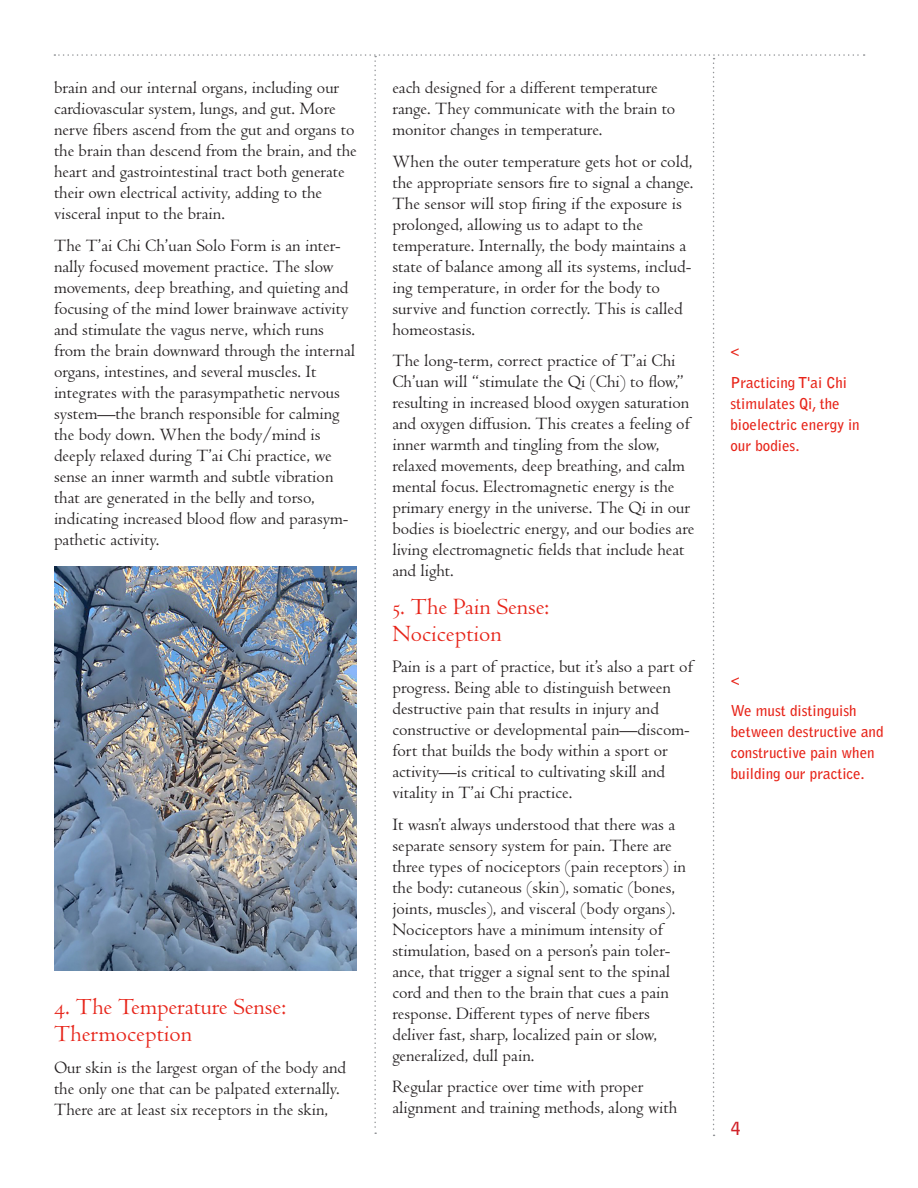
<style>
.page{position:relative;width:918px;height:1188px;background:#fff}
.page>*{position:absolute;margin:0;border:0;box-sizing:border-box;transform-origin:0 0}
.Subhead{font:24px/27px "Centaur MT Pro";color:#e72419}
.t1{font:18px/21px "Centaur MT Pro";color:#231f20}
.t2{font:700 18px "Bell Gothic Std";color:#d1232a}
.t3{font:700 15px/21px "Bell Gothic Std";color:#e72419}
</style>
<div class="page">
<img style="left:54px;top:567px;width:303px;height:404px">
<p class="t1" style="left:54px;top:77px;width:304px">brain and our internal organs, including our cardiovascular system, lungs, and gut. More nerve fibers ascend from the gut and organs to the brain than descend from the brain, and the heart and gastrointestinal tract both generate their own electrical activity, adding to the visceral input to the brain.</p>
<p class="t1" style="left:54px;top:235px;width:303px">The T’ai Chi Ch’uan Solo Form is an inter&shy;nally focused movement practice. The slow movements, deep breathing, and quieting and focusing of the mind lower brainwave activity and stimulate the vagus nerve, which runs from the brain downward through the internal organs, intestines, and several muscles. It integrates with the parasympathetic nervous system—the branch responsible for calming the body down. When the body/mind is deeply relaxed during T’ai Chi practice, we sense an inner warmth and subtle vibration that are generated in the belly and torso, indicating increased blood flow and parasym&shy;pathetic activity.</p>
<p class="Subhead" style="left:54px;top:994px;width:234px">4. The Temperature Sense:<br>Thermoception</p>
<p class="t1" style="left:54px;top:1057px;width:294px">Our skin is the largest organ of the body and the only one that can be palpated externally.<br>There are at least six receptors in the skin,</p>
<p class="t1" style="left:392px;top:77px;width:285px">each designed for a different temperature range. They communicate with the brain to monitor changes in temperature.</p>
<p class="t1" style="left:392px;top:151px;width:303px">When the outer temperature gets hot or cold, the appropriate sensors fire to signal a change.<br>The sensor will stop firing if the exposure is prolonged, allowing us to adapt to the temperature. Internally, the body maintains a state of balance among all its systems, includ&shy;ing temperature, in order for the body to survive and function correctly. This is called homeostasis.</p>
<p class="t1" style="left:392px;top:350px;width:303px">The long-term, correct practice of T’ai Chi Ch’uan will “stimulate the Qi (Chi) to flow,” resulting in increased blood oxygen saturation and oxygen diffusion. This creates a feeling of inner warmth and tingling from the slow, relaxed movements, deep breathing, and calm mental focus. Electromagnetic energy is the primary energy in the universe. The Qi in our bodies is bioelectric energy, and our bodies are living electromagnetic fields that include heat and light.</p>
<p class="Subhead" style="left:392px;top:593px;width:158px">5. The Pain Sense:<br>Nociception</p>
<p class="t1" style="left:392px;top:656px;width:303px">Pain is a part of practice, but it’s also a part of progress. Being able to distinguish between destructive pain that results in injury and constructive or developmental pain—discom&shy;fort that builds the body within a sport or activity—is critical to cultivating skill and vitality in T’ai Chi practice.</p>
<p class="t1" style="left:392px;top:814px;width:295px">It wasn’t always understood that there was a separate sensory system for pain. There are three types of nociceptors (pain receptors) in the body: cutaneous (skin), somatic (bones, joints, muscles), and visceral (body organs).<br>Nociceptors have a minimum intensity of stimulation, based on a person’s pain toler&shy;ance, that trigger a signal sent to the spinal cord and then to the brain that cues a pain response. Different types of nerve fibers deliver fast, sharp, localized pain or slow, generalized, dull pain.</p>
<p class="t1" style="left:392px;top:1076px;width:286px">Regular practice over time with proper alignment and training methods, along with</p>
<p class="t3" style="left:730px;top:340px;width:10px">&lt;</p>
<p class="t3" style="left:730px;top:372px;width:131px">Practicing T'ai Chi stimulates Qi, the bioelectric energy in our bodies.</p>
<p class="t3" style="left:731px;top:669px;width:10px">&lt;</p>
<p class="t3" style="left:731px;top:700px;width:154px">We must distinguish between destructive and constructive pain when building our practice.</p>
<p class="t2" style="left:731px;top:1117px;width:12px">4</p>
</div>
